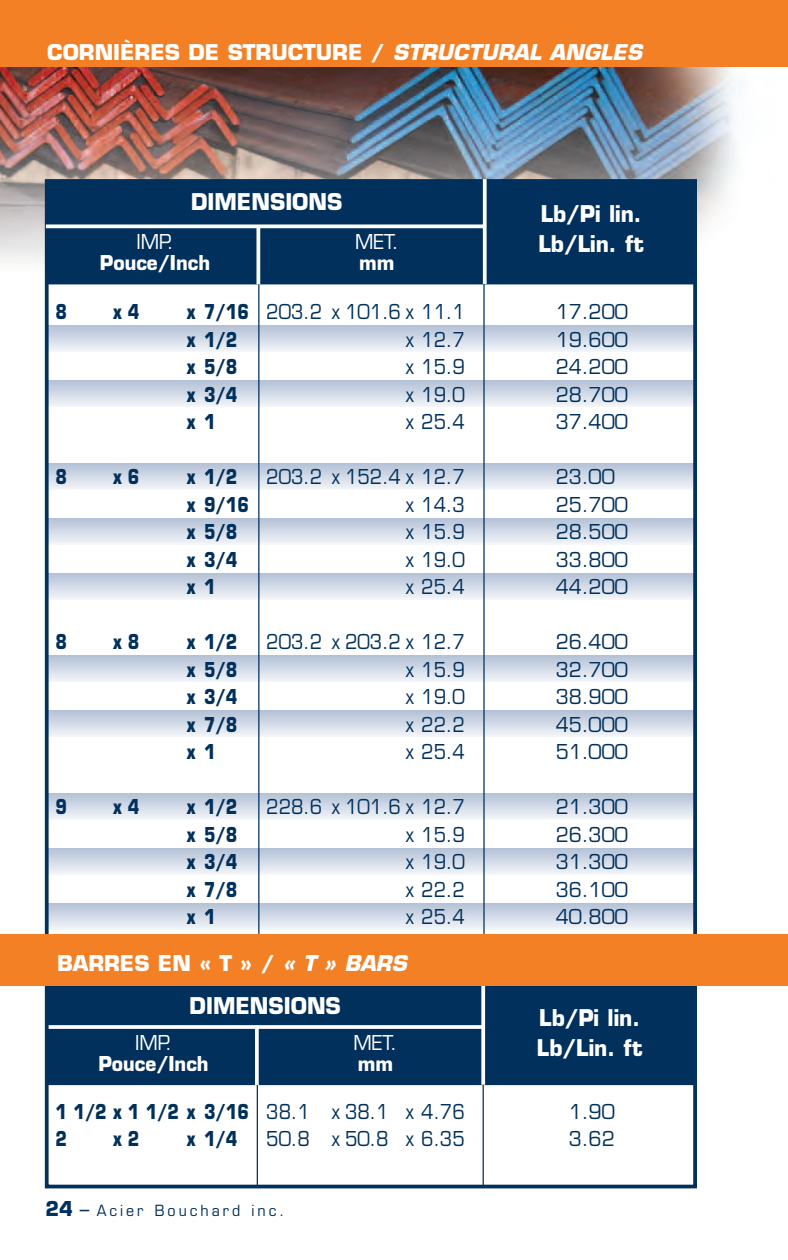
<style>
.page{position:relative;width:788px;height:1260px;background:#fff}
.page>*{position:absolute;margin:0;border:0;box-sizing:border-box;transform-origin:0 0}
.t1{font:700 22.5px/30px "Eurostile";color:#fff;scale:.95 1}
.t2{font:700 21.25px "Eurostile";color:#fff}
.t3{font:20px/27.5px "Eurostile";color:#00305b;text-align:justify;scale:.9 1}
.t4{font:20px/27.5px "Eurostile";color:#00305b;text-align:justify;scale:.95 1}
.t5{font:700 20px/27.5px "Eurostile";color:#00305b;scale:.8 1}
.t6{font:700 20px "Eurostile";color:#fff;scale:.95 1}
.t7{font:20px "Eurostile";color:#fff;scale:.95 1}
.t8{font:15px "Eurostile";letter-spacing:.205em;color:#00305b;scale:.95 1}
.s1{font-style:italic}
.s2{font-weight:700;font-size:20px}
.s3{font-size:20px}
</style>
<div class="page">
<div style="left:46px;top:983px;width:648px;height:99px;background:#00305b"></div>
<hr style="left:257px;top:994px;width:1px;height:192px;background:#00305b">
<hr style="left:482px;top:980px;width:2px;height:207px;background:#00305b">
<hr style="left:47px;top:1081px;width:648px;height:4px;background:#00305b">
<svg style="left:44px;top:1025px;width:437px;height:4px;background:#eff1f4"></svg>
<svg style="left:255px;top:1026px;width:4px;height:59px"></svg>
<svg style="left:481px;top:985px;width:4px;height:100px"></svg>
<img style="left:0;top:68px;width:736px;height:283px">
<div style="left:0;top:0;width:788px;height:68px;background:#f48026"></div>
<div style="left:48px;top:182px;width:648px;height:99px;background:#00305b"></div>
<div style="left:48px;top:326px;width:647px;height:26px;background:linear-gradient(to bottom,#b4c2d7,#eff2f7)"></div>
<div style="left:48px;top:381px;width:647px;height:26px;background:linear-gradient(to bottom,#b4c2d7,#eff2f7)"></div>
<div style="left:48px;top:464px;width:647px;height:26px;background:linear-gradient(to bottom,#b4c2d6,#f1f3f8)"></div>
<div style="left:48px;top:518px;width:647px;height:26px;background:linear-gradient(to bottom,#b3c0d5,#eef1f6)"></div>
<div style="left:48px;top:573px;width:647px;height:26px;background:linear-gradient(to bottom,#b3c0d5,#eef1f6)"></div>
<div style="left:48px;top:656px;width:647px;height:26px;background:linear-gradient(to bottom,#b4c2d7,#eff2f7)"></div>
<div style="left:48px;top:711px;width:647px;height:26px;background:linear-gradient(to bottom,#b4c2d7,#eff2f7)"></div>
<div style="left:48px;top:793px;width:647px;height:26px;background:linear-gradient(to bottom,#b3c0d5,#eef1f6)"></div>
<div style="left:48px;top:848px;width:647px;height:26px;background:linear-gradient(to bottom,#b3c0d5,#eef1f6)"></div>
<div style="left:48px;top:903px;width:647px;height:26px;background:linear-gradient(to bottom,#b3c0d5,#eef1f6)"></div>
<div style="left:45px;top:179px;width:652px;height:1009px;border:4px solid #00305b"></div>
<hr style="left:258px;top:225px;width:1px;height:719px;background:#00305b">
<hr style="left:483px;top:179px;width:1px;height:765px;background:#00305b">
<hr style="left:46px;top:281px;width:648px;height:3px;background:#00305b">
<svg style="left:46px;top:224px;width:437px;height:4px;background:#e0e5eb"></svg>
<svg style="left:256px;top:225px;width:4px;height:59px"></svg>
<hr style="left:483px;top:179px;width:3px;height:105px;background:#fff">
<div style="left:0;top:934px;width:788px;height:51px;background:#f48026"></div>
<p class="t2" style="left:47px;top:44px;width:596px">CORNIÈRES DE STRUCTURE / <span class="s1">STRUCTURAL ANGLES</span></p>
<p class="t1" style="left:191px;top:189px;width:161px">DIMENSIONS</p>
<p class="t1" style="left:540px;top:201px;width:108px">Lb/Pi lin.</p>
<p class="t7" style="left:136px;top:234px;width:40px">IMP.</p>
<p class="t1" style="left:538px;top:231px;width:112px">Lb/Lin. ft</p>
<p class="t6" style="left:100px;top:255px;width:118px">Pouce/Inch</p>
<p class="t7" style="left:355px;top:234px;width:47px">MET.</p>
<p class="t6" style="left:359px;top:255px;width:39px">mm</p>
<p class="t5" style="left:56px;top:300px;width:16px">8</p>
<p class="t5" style="left:113px;top:300px;width:34px">x 4</p>
<p class="t5" style="left:187px;top:300px;width:79px">x 7/16 x 1/2 x 5/8 x 3/4 x 1</p>
<p class="t5" style="left:56px;top:465px;width:16px">8</p>
<p class="t5" style="left:113px;top:465px;width:34px">x 6</p>
<p class="t5" style="left:187px;top:465px;width:79px">x 1/2 x 9/16 x 5/8 x 3/4 x 1</p>
<p class="t5" style="left:56px;top:630px;width:16px">8</p>
<p class="t5" style="left:113px;top:630px;width:34px">x 8</p>
<p class="t5" style="left:187px;top:630px;width:65px;text-align:justify">x 1/2 x 5/8 x 3/4 x 7/8 x 1</p>
<p class="t5" style="left:56px;top:795px;width:16px">9</p>
<p class="t5" style="left:113px;top:795px;width:34px">x 4</p>
<p class="t5" style="left:187px;top:795px;width:65px;text-align:justify">x 1/2 x 5/8 x 3/4 x 7/8 x 1</p>
<p class="t3" style="left:406px;top:300px;width:67px;text-indent:-139px">203.2 x 101.6 x 11.1 x 12.7 x 15.9 x 19.0 x 25.4</p>
<p class="t3" style="left:406px;top:465px;width:67px;text-indent:-139px">203.2 x 152.4 x 12.7 x 14.3 x 15.9 x 19.0 x 25.4</p>
<p class="t3" style="left:406px;top:630px;width:67px;text-indent:-139px">203.2 x 203.2 x 12.7 x 15.9 x 19.0 x 22.2 x 25.4</p>
<p class="t3" style="left:406px;top:795px;width:67px;text-indent:-139px">228.6 x 101.6 x 12.7 x 15.9 x 19.0 x 22.2 x 25.4</p>
<p class="t2" style="left:57px;top:955px;width:351px">BARRES EN « T » / <span class="s1">« T » BARS</span></p>
<p class="t1" style="left:189px;top:993px;width:161px">DIMENSIONS</p>
<p class="t7" style="left:135px;top:1035px;width:40px">IMP.</p>
<p class="t6" style="left:98px;top:1056px;width:118px">Pouce/Inch</p>
<p class="t7" style="left:353px;top:1035px;width:47px">MET.</p>
<p class="t6" style="left:358px;top:1056px;width:39px">mm</p>
<p class="t4" style="left:556px;top:300px;width:77px">17.200<br>19.600<br>24.200<br>28.700<br>37.400</p>
<p class="t4" style="left:556px;top:465px;width:77px;text-align:left">23.00<br>25.700<br>28.500<br>33.800<br>44.200</p>
<p class="t4" style="left:556px;top:630px;width:77px">26.400<br>32.700<br>38.900<br>45.000<br>51.000</p>
<p class="t4" style="left:556px;top:795px;width:77px">21.300<br>26.300<br>31.300<br>36.100<br>40.800</p>
<p class="t1" style="left:537px;top:1005px;width:112px">Lb/Pi lin.<br>Lb/Lin. ft</p>
<p class="t5" style="left:56px;top:1100px;width:243px">1 1/2 x 1 1/2 x 3/16<br>2</p>
<p class="t5" style="left:113px;top:1127px;width:34px">x 2</p>
<p class="t5" style="left:187px;top:1127px;width:65px">x 1/4</p>
<p class="t3" style="left:266px;top:1100px;width:222px">38.1 x 38.1 x 4.76<br>50.8 x 50.8 x 6.35</p>
<p class="t4" style="left:569px;top:1100px;width:50px">1.90<br>3.62</p>
<p class="t8" style="left:45px;top:1205px;width:253px"><span class="s2">24</span> <span class="s3">–</span> Acier Bouchard inc.</p>
</div>
